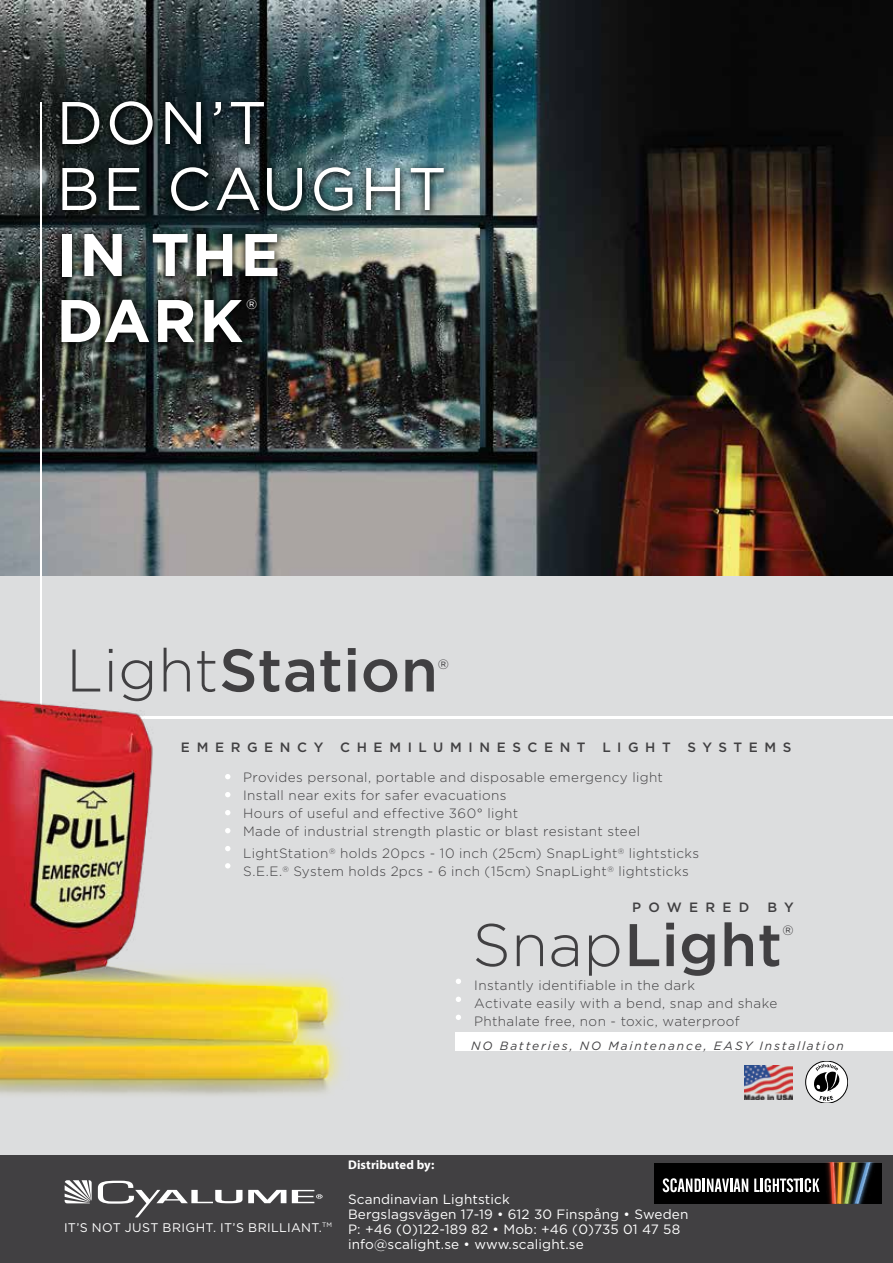
<style>
.page{position:relative;width:893px;height:1263px;background:#fff}
.page>*{position:absolute;margin:0;border:0;box-sizing:border-box;transform-origin:0 0}
.t1{font:500 60px "Gotham HTF";letter-spacing:.005em;color:#414042}
.t2{font:60px/66px "Gotham HTF";letter-spacing:.045em;color:#fff}
.t3{font:700 60px/66px "Gotham HTF";letter-spacing:.045em;color:#fff}
.t4{font:300 13.5px/18px "Gotham HTF";letter-spacing:.03em;color:#414042}
.t5{font:13.5px/15px "Gotham HTF";letter-spacing:.01em;color:#fff}
.t6{font:500 13.5px "Gotham HTF";letter-spacing:.49em;color:#414042}
.t7{font:500 13.5px "Gotham HTF";letter-spacing:.54em;color:#414042}
.t8{font:13.5px "Gotham HTF";color:#414042}
.t9{font:700 12.6px "Myriad Pro";letter-spacing:.01em;color:#fff}
.t10{font:12.45px "Gotham HTF";letter-spacing:.03em;color:#fff}
.t11{font:italic 12px "Gotham HTF";letter-spacing:.155em;color:#414042}
.s1{font-weight:300}
</style>
<div class="page">
<div style="left:0;top:576px;width:893px;height:656px;background:#dcddde"></div>
<img style="left:0;top:0;width:893px;height:576px">
<hr style="left:40px;top:102px;width:2px;height:606px;background:#fff">
<hr style="left:40px;top:717px;width:853px;height:2px;background:#fff">
<img style="left:0;top:699px;width:429px;height:396px">
<div style="left:54px;top:96px;width:398px;height:256px;background:#000;opacity:.96"></div>
<div style="left:455px;top:1032px;width:438px;height:18px;background:#fff"></div>
<svg style="left:225px;top:774px;width:5px;height:5px"></svg>
<svg style="left:456px;top:979px;width:5px;height:5px"></svg>
<svg style="left:225px;top:792px;width:5px;height:5px"></svg>
<svg style="left:456px;top:997px;width:5px;height:5px"></svg>
<svg style="left:225px;top:810px;width:5px;height:5px"></svg>
<svg style="left:456px;top:1015px;width:5px;height:5px"></svg>
<svg style="left:225px;top:828px;width:5px;height:5px"></svg>
<svg style="left:225px;top:846px;width:5px;height:5px"></svg>
<div style="left:0;top:1155px;width:893px;height:108px;background:#414042"></div>
<div style="left:806px;top:1061px;width:42px;height:42px;background:#fff;border-radius:50%"></div>
<div style="left:806px;top:1061px;width:42px;height:42px;border:1px solid #000;border-radius:50%"></div>
<svg style="left:812px;top:1064px;width:34px;height:37px"></svg>
<img style="left:745px;top:1065px;width:47px;height:34px">
<svg style="left:292px;top:1190px;width:31px;height:13px"></svg>
<svg style="left:98px;top:1181px;width:144px;height:36px"></svg>
<svg style="left:248px;top:1190px;width:38px;height:13px"></svg>
<svg style="left:65px;top:1180px;width:27px;height:23px"></svg>
<svg style="left:225px;top:863px;width:5px;height:5px"></svg>
<div style="left:655px;top:1163px;width:227px;height:40px;background:#000"></div>
<img style="left:826px;top:1163px;width:2px;height:29px">
<img style="left:828px;top:1163px;width:2px;height:40px">
<svg style="left:830px;top:1163px;width:9px;height:40px"></svg>
<img style="left:839px;top:1163px;width:35px;height:40px">
<svg style="left:663px;top:1178px;width:85px;height:14px"></svg>
<svg style="left:754px;top:1178px;width:65px;height:14px"></svg>
<h1 class="t2" style="left:56px;top:89px;width:392px">DON’T<br>BE CAUGHT</h1>
<h1 class="t3" style="left:56px;top:220px;width:226px">IN THE<br>DARK</h1>
<p class="t5" style="left:246px;top:297px;width:13px">®</p>
<h1 class="t1" style="left:66px;top:636px;width:373px"><span class="s1">Light</span>Station</h1>
<p class="t8" style="left:438px;top:657px;width:13px">®</p>
<p class="t6" style="left:181px;top:739px;width:612px">EMERGENCY CHEMILUMINESCENT LIGHT SYSTEMS</p>
<p class="t4" style="left:243px;top:767px;width:421px">Provides personal, portable and disposable emergency light Install near exits for safer evacuations<br>Hours of useful and effective 360° light<br>Made of industrial strength plastic or blast resistant steel</p>
<p class="t4" style="left:243px;top:844px;width:458px">LightStation<sup>®</sup> holds 20pcs - 10 inch (25cm) SnapLight<sup>®</sup> lightsticks<br>S.E.E.<sup>®</sup> System holds 2pcs - 6 inch (15cm) SnapLight<sup>®</sup> lightsticks</p>
<p class="t7" style="left:632px;top:900px;width:119px">POWERED</p>
<p class="t6" style="left:767px;top:900px;width:28px">B Y</p>
<h1 class="t1" style="left:472px;top:911px;width:311px"><span class="s1">Snap</span>Light</h1>
<p class="t8" style="left:783px;top:922px;width:13px">®</p>
<p class="t4" style="left:474px;top:976px;width:305px">Instantly identifiable in the dark<br>Activate easily with a bend, snap and shake<br>Phthalate free, non - toxic, waterproof</p>
<p class="t11" style="left:471px;top:1039px;width:374px">NO Batteries, NO Maintenance, EASY Installation</p>
<p class="t10" style="left:64px;top:1221px;width:270px">IT’S NOT JUST BRIGHT. IT’S BRILLIANT.<sup>TM</sup></p>
<p class="t9" style="left:348px;top:1157px;width:88px">Distributed by:</p>
<p class="t5" style="left:348px;top:1191px;width:342px">Scandinavian Lightstick<br>Bergslagsvägen 17-19 • 612 30 Finspång • Sweden P: +46 (0)122-189 82 • Mob: +46 (0)735 01 47 58 info@scalight.se • www.scalight.se</p>
</div>
